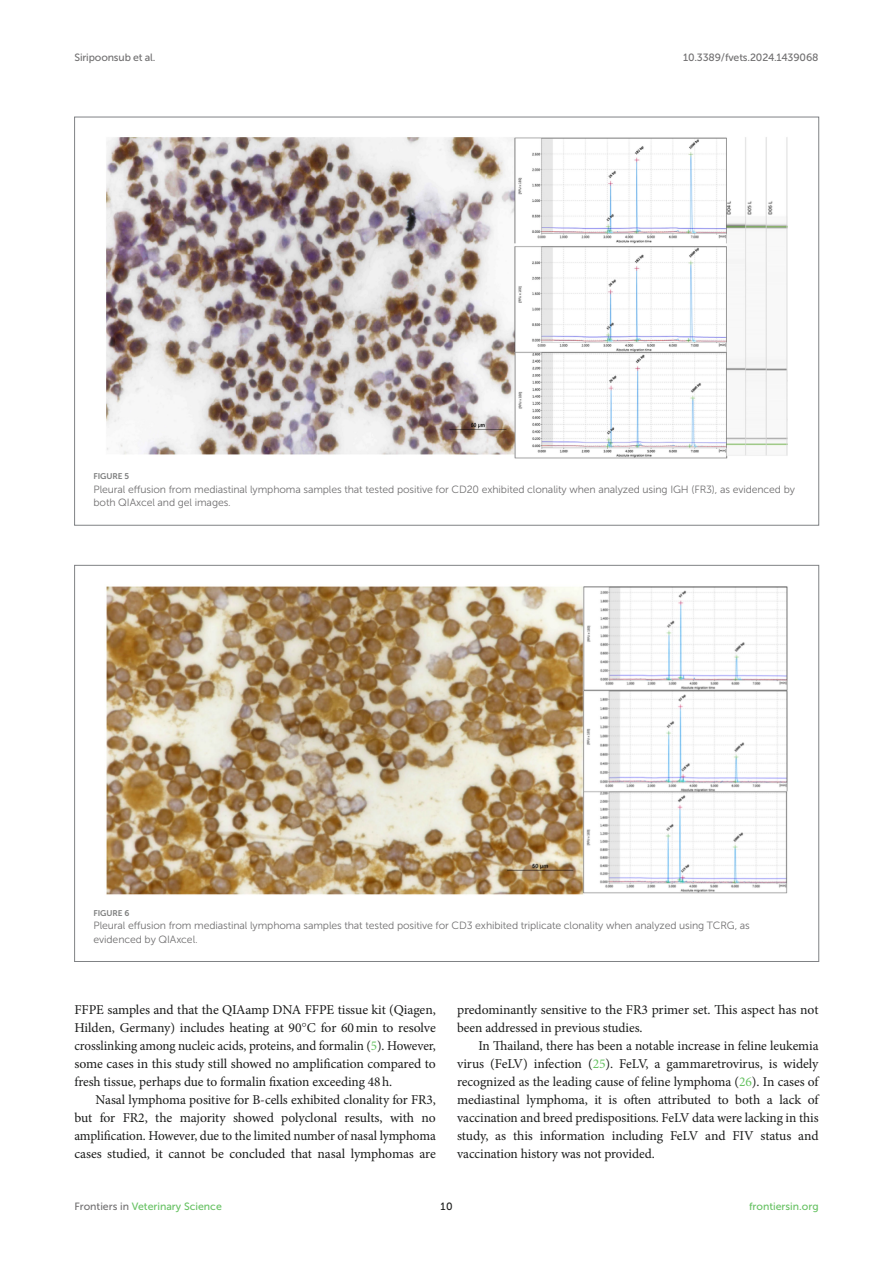
<style>
.page{position:relative;width:893px;height:1263px;background:#fff}
.page>*{position:absolute;margin:0;border:0;box-sizing:border-box;transform-origin:0 0}
.TEXT{font:13.5px/18px "Minion Pro";letter-spacing:-.005em;color:#1b1c1b;text-align:justify}
.FIG_LEG{font:10.5px/13.5px "Museo Sans 300";letter-spacing:-.01em;color:#706f70}
.t1{font:10.5px "Museo Sans 500";color:#65c161}
.t2{font:10.5px "Museo Sans 500";letter-spacing:-.015em;color:#706f70}
.t3{font:10.5px "Museo Sans 500";color:#1b1c1b}
.FIG_HD{font:8.25px "Museo Sans 700";letter-spacing:-.01em;color:#7e7f7f}
.s1{font-family:"STIX"}
.s2{color:#65c161}
.s3{color:#706f70}
</style>
<div class="page">
<img style="left:106px;top:586px;width:682px;height:309px">
<img style="left:106px;top:137px;width:682px;height:322px">
<p class="t2" style="left:74px;top:51px;width:83px">Siripoonsub et al.</p>
<p class="t2" style="left:683px;top:51px;width:137px">10.3389/fvets.2024.1439068</p>
<p class="FIG_HD" style="left:94px;top:472px;width:37px">FIGURE 5</p>
<p class="FIG_LEG" style="left:94px;top:482px;width:703px">Pleural effusion from mediastinal lymphoma samples that tested positive for CD20 exhibited clonality when analyzed using IGH (FR3), as evidenced by both QIAxcel and gel images.</p>
<p class="FIG_HD" style="left:94px;top:908px;width:37px">FIGURE 6</p>
<p class="FIG_LEG" style="left:94px;top:919px;width:658px">Pleural effusion from mediastinal lymphoma samples that tested positive for CD3 exhibited triplicate clonality when analyzed using TCRG, as evidenced by QIAxcel.</p>
<p class="TEXT" style="left:74px;top:1001px;width:363px">FFPE samples and that the QIAamp DNA FFPE tissue kit (Qiagen, Hilden, Germany) includes heating at 90<span class="s1">°</span>C for 60min to resolve crosslinking among nucleic acids, proteins, and formalin (<span class="s2">5</span>). However, some cases in this study still showed no amplification compared to fresh tissue, perhaps due to formalin fixation exceeding 48h.</p>
<p class="TEXT" style="left:74px;top:1091px;width:363px;text-indent:21px">Nasal lymphoma positive for B-cells exhibited clonality for FR3, but for FR2, the majority showed polyclonal results, with no amplification. However, due to the limited number of nasal lymphoma cases studied, it cannot be concluded that nasal lymphomas are</p>
<p class="TEXT" style="left:457px;top:1001px;width:363px">predominantly sensitive to the FR3 primer set. This aspect has not been addressed in previous studies.</p>
<p class="TEXT" style="left:457px;top:1037px;width:363px;text-indent:21px">In Thailand, there has been a notable increase in feline leukemia virus (FeLV) infection (<span class="s2">25</span>). FeLV, a gammaretrovirus, is widely recognized as the leading cause of feline lymphoma (<span class="s2">26</span>). In cases of mediastinal lymphoma, it is often attributed to both a lack of vaccination and breed predispositions. FeLV data were lacking in this study, as this information including FeLV and FIV status and vaccination history was not provided.</p>
<p class="t1" style="left:74px;top:1200px;width:149px"><span class="s3">Frontiers in</span> Veterinary Science</p>
<p class="t3" style="left:440px;top:1200px;width:14px">10</p>
<p class="t1" style="left:749px;top:1200px;width:71px">frontiersin.org</p>
</div>
